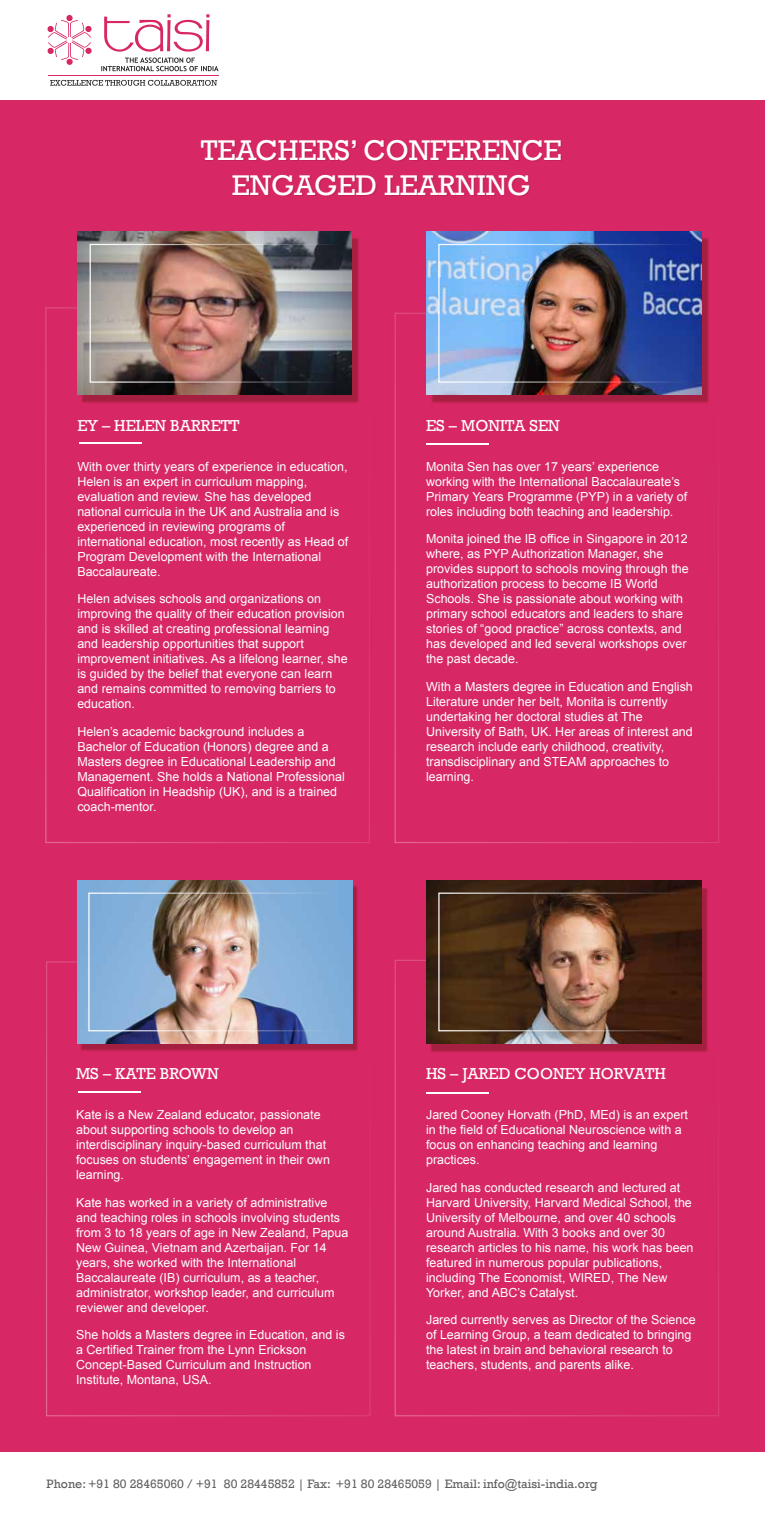
<style>
.page{position:relative;width:765px;height:1540px;background:#fff}
.page>*{position:absolute;margin:0;border:0;box-sizing:border-box;transform-origin:0 0}
.t1{font:29.25px/35.1px "Rockwell";color:#fff;text-align:center}
.t2{font:16.25px "Rockwell";color:#fff}
.t3{font:12.5px/15px "Arial";color:#fff}
.t4{font:12.5px "Rockwell";color:#606161}
</style>
<div class="page">
<div style="left:0;top:100px;width:765px;height:1351px;background:#d72764"></div>
<svg style="left:47px;top:15px;width:45px;height:50px"></svg>
<svg style="left:101px;top:14px;width:118px;height:57px"></svg>
<hr style="left:48px;top:75px;width:171px;height:1px;background:#d72764">
<svg style="left:50px;top:80px;width:167px;height:6px"></svg>
<img style="left:45px;top:231px;width:314px;height:215px">
<img style="left:78px;top:232px;width:273px;height:162px">
<div style="left:90px;top:244px;width:251px;height:138px;border:1px solid #fff"></div>
<hr style="left:79px;top:442px;width:62px;height:2px;background:#fff">
<img style="left:394px;top:231px;width:315px;height:215px">
<img style="left:426px;top:232px;width:275px;height:162px">
<div style="left:438px;top:244px;width:252px;height:138px;border:1px solid #fff"></div>
<hr style="left:426px;top:443px;width:63px;height:1px;background:#fff">
<img style="left:45px;top:841px;width:357px;height:253px">
<img style="left:78px;top:880px;width:275px;height:163px">
<div style="left:88px;top:892px;width:252px;height:139px;border:1px solid #fff"></div>
<hr style="left:78px;top:1090px;width:62px;height:2px;background:#fff">
<img style="left:386px;top:843px;width:322px;height:252px">
<img style="left:426px;top:880px;width:275px;height:163px">
<hr style="left:426px;top:1092px;width:63px;height:1px;background:#fff">
<h1 class="t1" style="left:201px;top:133px;width:363px">TEACHERS’ CONFERENCE<br>ENGAGED LEARNING</h1>
<h2 class="t2" style="left:77px;top:416px;width:164px">EY – HELEN BARRETT</h2>
<p class="t3" style="left:77px;top:459px;width:272px">With over thirty years of experience in education, Helen is an expert in curriculum mapping, evaluation and review. She has developed national curricula in the UK and Australia and is experienced in reviewing programs of international education, most recently as Head of Program Development with the International Baccalaureate.</p>
<p class="t3" style="left:77px;top:591px;width:272px">Helen advises schools and organizations on improving the quality of their education provision and is skilled at creating professional learning and leadership opportunities that support improvement initiatives. As a lifelong learner, she is guided by the belief that everyone can learn and remains committed to removing barriers to education.</p>
<p class="t3" style="left:77px;top:724px;width:269px">Helen’s academic background includes a Bachelor of Education (Honors) degree and a Masters degree in Educational Leadership and Management. She holds a National Professional Qualification in Headship (UK), and is a trained coach-mentor.</p>
<h2 class="t2" style="left:426px;top:416px;width:135px">ES – MONITA SEN</h2>
<p class="t3" style="left:426px;top:459px;width:263px">Monita Sen has over 17 years’ experience working with the International Baccalaureate’s Primary Years Programme (PYP) in a variety of roles including both teaching and leadership.</p>
<p class="t3" style="left:426px;top:531px;width:264px">Monita joined the IB office in Singapore in 2012 where, as PYP Authorization Manager, she provides support to schools moving through the authorization process to become IB World Schools. She is passionate about working with primary school educators and leaders to share stories of “good practice” across contexts, and has developed and led several workshops over the past decade.</p>
<p class="t3" style="left:426px;top:679px;width:268px">With a Masters degree in Education and English Literature under her belt, Monita is currently undertaking her doctoral studies at The University of Bath, UK. Her areas of interest and research include early childhood, creativity, transdisciplinary and STEAM approaches to learning.</p>
<h2 class="t2" style="left:76px;top:1064px;width:144px">MS – KATE BROWN</h2>
<p class="t3" style="left:76px;top:1107px;width:255px">Kate is a New Zealand educator, passionate about supporting schools to develop an interdisciplinary inquiry-based curriculum that focuses on students’ engagement in their own learning.</p>
<p class="t3" style="left:76px;top:1194px;width:274px">Kate has worked in a variety of administrative and teaching roles in schools involving students from 3 to 18 years of age in New Zealand, Papua New Guinea, Vietnam and Azerbaijan. For 14 years, she worked with the International Baccalaureate (IB) curriculum, as a teacher, administrator, workshop leader, and curriculum reviewer and developer.</p>
<p class="t3" style="left:76px;top:1327px;width:270px">She holds a Masters degree in Education, and is a Certified Trainer from the Lynn Erickson Concept-Based Curriculum and Instruction Institute, Montana, USA.</p>
<h2 class="t2" style="left:426px;top:1064px;width:241px">HS – JARED COONEY HORVATH</h2>
<p class="t3" style="left:426px;top:1107px;width:263px">Jared Cooney Horvath (PhD, MEd) is an expert in the field of Educational Neuroscience with a focus on enhancing teaching and learning practices.</p>
<p class="t3" style="left:426px;top:1179px;width:269px">Jared has conducted research and lectured at Harvard University, Harvard Medical School, the University of Melbourne, and over 40 schools around Australia. With 3 books and over 30 research articles to his name, his work has been featured in numerous popular publications, including The Economist, WIRED, The New Yorker, and ABC’s Catalyst.</p>
<p class="t3" style="left:426px;top:1312px;width:271px">Jared currently serves as Director of the Science of Learning Group, a team dedicated to bringing the latest in brain and behavioral research to teachers, students, and parents alike.</p>
<p class="t4" style="left:47px;top:1476px;width:553px">Phone: +91 80 28465060 / +91 80 28445852 | Fax: +91 80 28465059 | Email: info@taisi-india.org</p>
</div>
